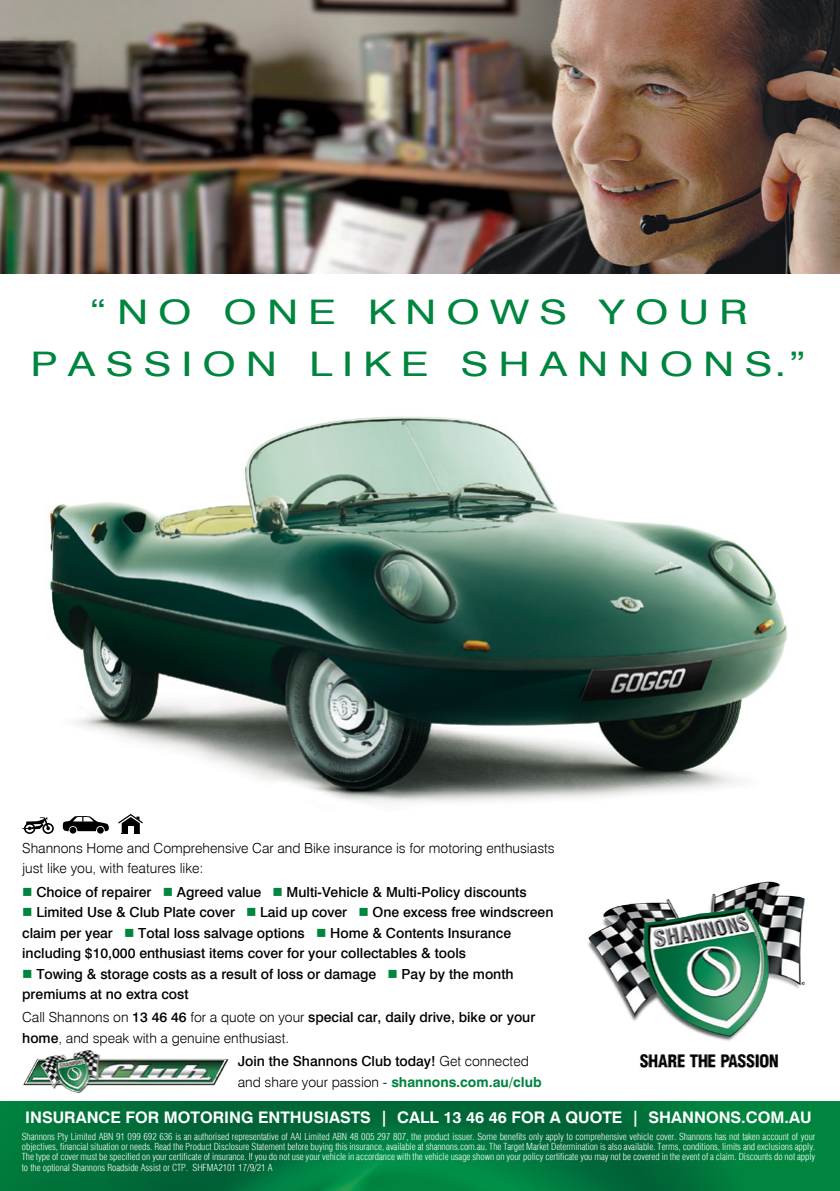
<style>
.page{position:relative;width:840px;height:1191px;background:#fff}
.page>*{position:absolute;margin:0;border:0;box-sizing:border-box;transform-origin:0 0}
.t1{font:33.8px/51.6px "Swiss 721 BT";letter-spacing:.23em;color:#00853f;text-align:center;scale:1.28 1}
.t2{font:700 16px "Swiss 721 BT";color:#fff}
.t3{font:500 13.8px/20.4px "Swiss 721 BT";color:#000}
.t4{font:300 13.8px/20.4px "Swiss 721 BT";color:#000}
.t5{font:300 condensed 9.4px/10.2px "Swiss 721 BT";letter-spacing:-.005em;color:#fff;text-align:justify}
.s1{color:#00853f}
.s2{font-weight:500}
.s3{font-weight:700;color:#00853f}
</style>
<div class="page">
<img style="left:50px;top:416px;width:737px;height:418px">
<img style="left:0;top:1101px;width:839px;height:90px">
<img style="left:588px;top:881px;width:217px;height:187px">
<svg style="left:63px;top:816px;width:46px;height:17px"></svg>
<svg style="left:117px;top:814px;width:26px;height:20px"></svg>
<div style="left:128px;top:826px;width:6px;height:8px;background:#fff"></div>
<svg style="left:22px;top:817px;width:33px;height:17px"></svg>
<img style="left:23px;top:1050px;width:206px;height:44px">
<img style="left:0;top:0;width:839px;height:273px">
<h1 class="t1" style="left:31px;top:286px;width:607px">“NO ONE KNOWS YOUR<br>PASSION LIKE SHANNONS.”</h1>
<h3 class="t4" style="left:22px;top:837px;width:534px">Shannons Home and Comprehensive Car and Bike insurance is for motoring enthusiasts just like you, with features like:</h3>
<h3 class="t3" style="left:22px;top:881px;width:505px"><span class="s1">■</span> Choice of repairer <span class="s1">■</span> Agreed value <span class="s1">■</span> Multi-Vehicle &amp; Multi-Policy discounts</h3>
<h3 class="t3" style="left:22px;top:902px;width:532px"><span class="s1">■</span> Limited Use &amp; Club Plate cover <span class="s1">■</span> Laid up cover <span class="s1">■</span> One excess free windscreen claim per year <span class="s1">■</span> Total loss salvage options <span class="s1">■</span> Home &amp; Contents Insurance including $10,000 enthusiast items cover for your collectables &amp; tools</h3>
<h3 class="t3" style="left:22px;top:963px;width:492px"><span class="s1">■</span> Towing &amp; storage costs as a result of loss or damage <span class="s1">■</span> Pay by the month premiums at no extra cost</h3>
<h3 class="t4" style="left:22px;top:1007px;width:514px">Call Shannons on <span class="s2">13 46 46</span> for a quote on your <span class="s2">special car, daily drive, bike or your home</span>, and speak with a genuine enthusiast.</h3>
<h3 class="t4" style="left:238px;top:1050px;width:305px"><span class="s2">Join the Shannons Club today!</span> Get connected and share your passion - <span class="s3">shannons.com.au/club</span></h3>
<h2 class="t2" style="left:25px;top:1107px;width:787px">INSURANCE FOR MOTORING ENTHUSIASTS | CALL 13 46 46 FOR A QUOTE | SHANNONS.COM.AU</h2>
<p class="t5" style="left:22px;top:1131px;width:794px">Shannons Pty Limited ABN 91 099 692 636 is an authorised representative of AAI Limited ABN 48 005 297 807, the product issuer. Some benefits only apply to comprehensive vehicle cover. Shannons has not taken account of your objectives, financial situation or needs. Read the Product Disclosure Statement before buying this insurance, available at shannons.com.au. The Target Market Determination is also available. Terms, conditions, limits and exclusions apply.<br>The type of cover must be specified on your certificate of insurance. If you do not use your vehicle in accordance with the vehicle usage shown on your policy certificate you may not be covered in the event of a claim. Discounts do not apply to the optional Shannons Roadside Assist or CTP. SHFMA2101 17/9/21 A</p>
</div>
